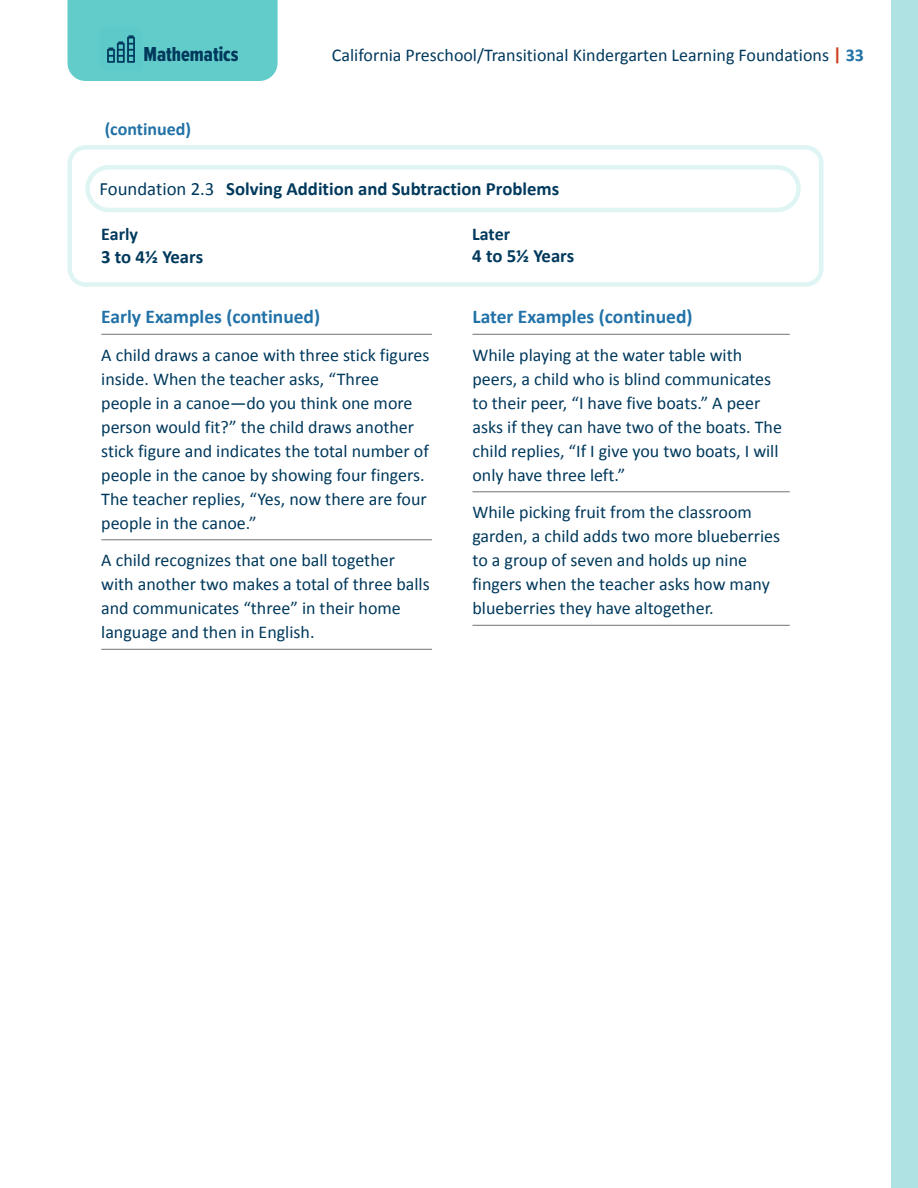
<style>
.page{position:relative;width:918px;height:1188px;background:#fff}
.page>*{position:absolute;margin:0;border:0;box-sizing:border-box;transform-origin:0 0}
.t1{font:21px "Proxima Nova Ex Cn Extrabld";color:#00395c}
.t2{font:700 19.5px "Calibri";color:#2272a8}
.t3{font:700 18.75px "Calibri";color:#00395c}
.t4{font:18px/24px "Calibri";color:#00395c}
.t5{font:700 18px "Calibri";color:#2272a8}
.t6{font:700 18px "Calibri";color:#00395c}
.s1{font-weight:700;color:#cf3f1c}
.s2{font-weight:700;color:#2272a8}
.s3{font-weight:400}
</style>
<div class="page">
<div style="left:68px;top:0;width:210px;height:81px;background:#62ccca"></div>
<div style="left:891px;top:0;width:27px;height:1188px;background:#afe3e3"></div>
<div style="left:68px;top:145px;width:756px;height:142px;border:4px solid #dff5f4;border-radius:16px"></div>
<div style="left:85px;top:165px;width:716px;height:47px;border:4px solid #dff5f4;border-radius:21px"></div>
<hr style="left:101px;top:334px;width:331px;height:1px;background:#737373">
<hr style="left:101px;top:539px;width:331px;height:1px;background:#737373">
<hr style="left:101px;top:649px;width:331px;height:1px;background:#737373">
<hr style="left:472px;top:334px;width:318px;height:1px;background:#737373">
<hr style="left:472px;top:491px;width:318px;height:1px;background:#737373">
<hr style="left:472px;top:625px;width:318px;height:1px;background:#737373">
<p class="t1" style="left:144px;top:38px;width:96px">Mathematics</p>
<p class="t4" style="left:332px;top:42px;width:534px">California Preschool/Transitional Kindergarten Learning Foundations <span class="s1">|</span> <span class="s2">33</span></p>
<p class="t5" style="left:105px;top:118px;width:88px">(continued)</p>
<p class="t3" style="left:100px;top:177px;width:461px"><span class="s3">Foundation 2.3</span> Solving Addition and Subtraction Problems</p>
<p class="t6" style="left:101px;top:223px;width:38px">Early</p>
<p class="t3" style="left:101px;top:245px;width:103px">3 to 4½ Years</p>
<h6 class="t2" style="left:101px;top:305px;width:220px">Early Examples (continued)</h6>
<p class="t4" style="left:101px;top:342px;width:330px">A child draws a canoe with three stick figures inside. When the teacher asks, “Three people in a canoe—do you think one more person would fit?” the child draws another stick figure and indicates the total number of people in the canoe by showing four fingers.<br>The teacher replies, “Yes, now there are four people in the canoe.”</p>
<p class="t4" style="left:101px;top:547px;width:330px">A child recognizes that one ball together with another two makes a total of three balls and communicates “three” in their home language and then in English.</p>
<p class="t6" style="left:472px;top:222px;width:39px">Later</p>
<p class="t3" style="left:472px;top:244px;width:103px">4 to 5½ Years</p>
<h6 class="t2" style="left:472px;top:305px;width:222px">Later Examples (continued)</h6>
<p class="t4" style="left:472px;top:342px;width:311px">While playing at the water table with peers, a child who is blind communicates to their peer, “I have five boats.” A peer asks if they can have two of the boats. The child replies, “If I give you two boats, I will only have three left.”</p>
<p class="t4" style="left:472px;top:499px;width:309px">While picking fruit from the classroom garden, a child adds two more blueberries to a group of seven and holds up nine fingers when the teacher asks how many blueberries they have altogether.</p>
</div>
